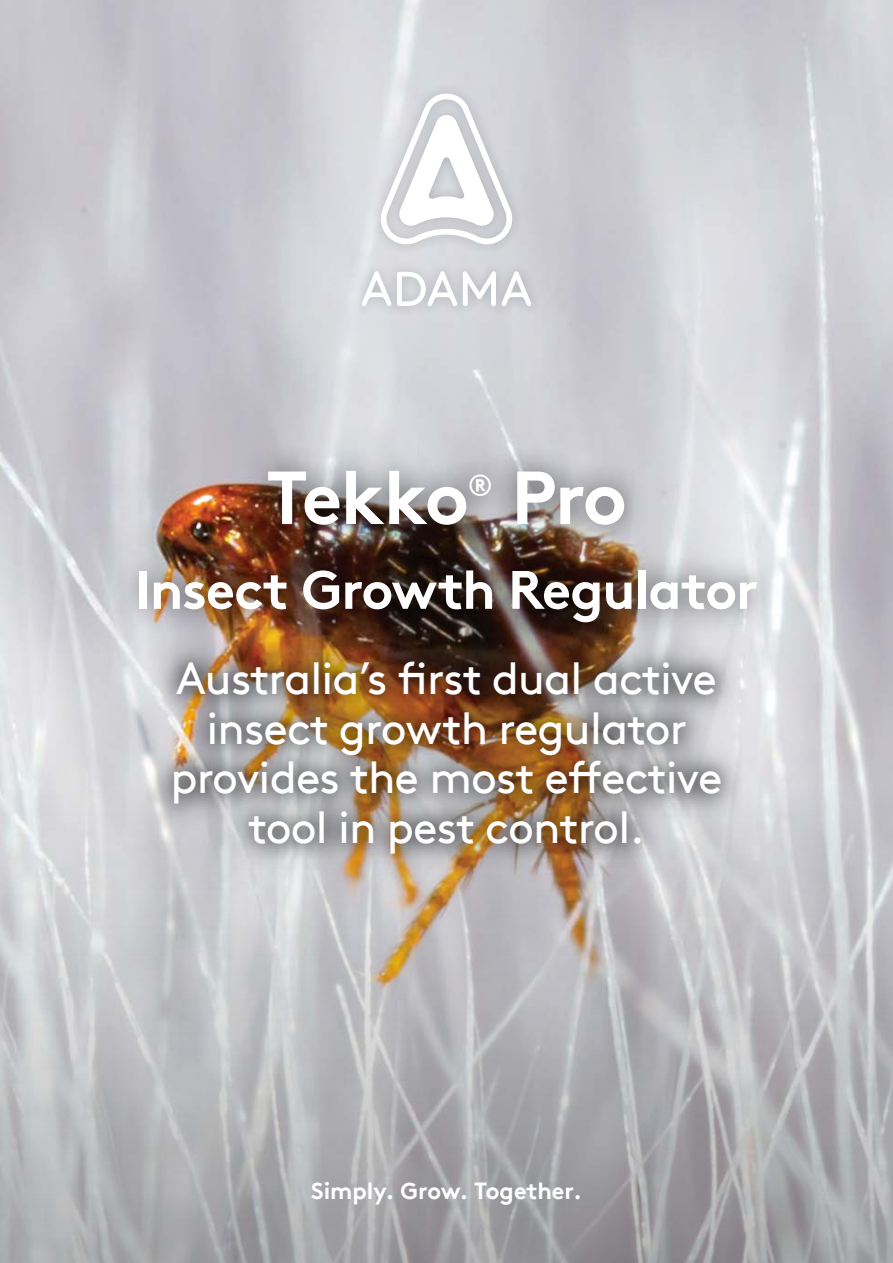
<style>
.page{position:relative;width:893px;height:1263px;background:#fff}
.page>*{position:absolute;margin:0;border:0;box-sizing:border-box;transform-origin:0 0}
.t1{font:700 75px "Brown TT";letter-spacing:-.03em;color:#fff}
.t2{font:700 54px "Brown TT";letter-spacing:-.02em;color:#fff}
.t3{font:45px/49.5px "Brown TT";letter-spacing:-.02em;color:#fff;text-align:center}
.t4{font:700 30.6px "Brown TT";color:#fff}
.t5{font:700 23.4px "Brown TT";color:#fff}
</style>
<div class="page">
<svg style="left:0;top:784px;width:893px;height:479px;background:#b7b7b9"></svg>
<div style="left:111px;top:444px;width:671px;height:439px;background:#000;opacity:.6"></div>
<div style="left:155px;top:643px;width:584px;height:229px;background:#000;opacity:.5"></div>
<hr style="left:0;top:871px;width:1px;height:254px;background:#efeceb">
<div style="left:351px;top:82px;width:192px;height:236px;background:#000;opacity:.2"></div>
<svg style="left:379px;top:94px;width:135px;height:150px"></svg>
<svg style="left:361px;top:271px;width:171px;height:35px"></svg>
<h1 class="t1" style="left:266px;top:454px;width:204px">Tekko</h1>
<p class="t4" style="left:467px;top:468px;width:27px">®</p>
<h1 class="t1" style="left:511px;top:452px;width:117px">Pro</h1>
<p class="t2" style="left:135px;top:557px;width:625px">Insect Growth Regulator</p>
<p class="t3" style="left:170px;top:654px;width:554px">Australia’s first dual active insect growth regulator provides the most effective tool in pest control.</p>
<p class="t5" style="left:311px;top:1177px;width:272px">Simply. Grow. Together.</p>
</div>
